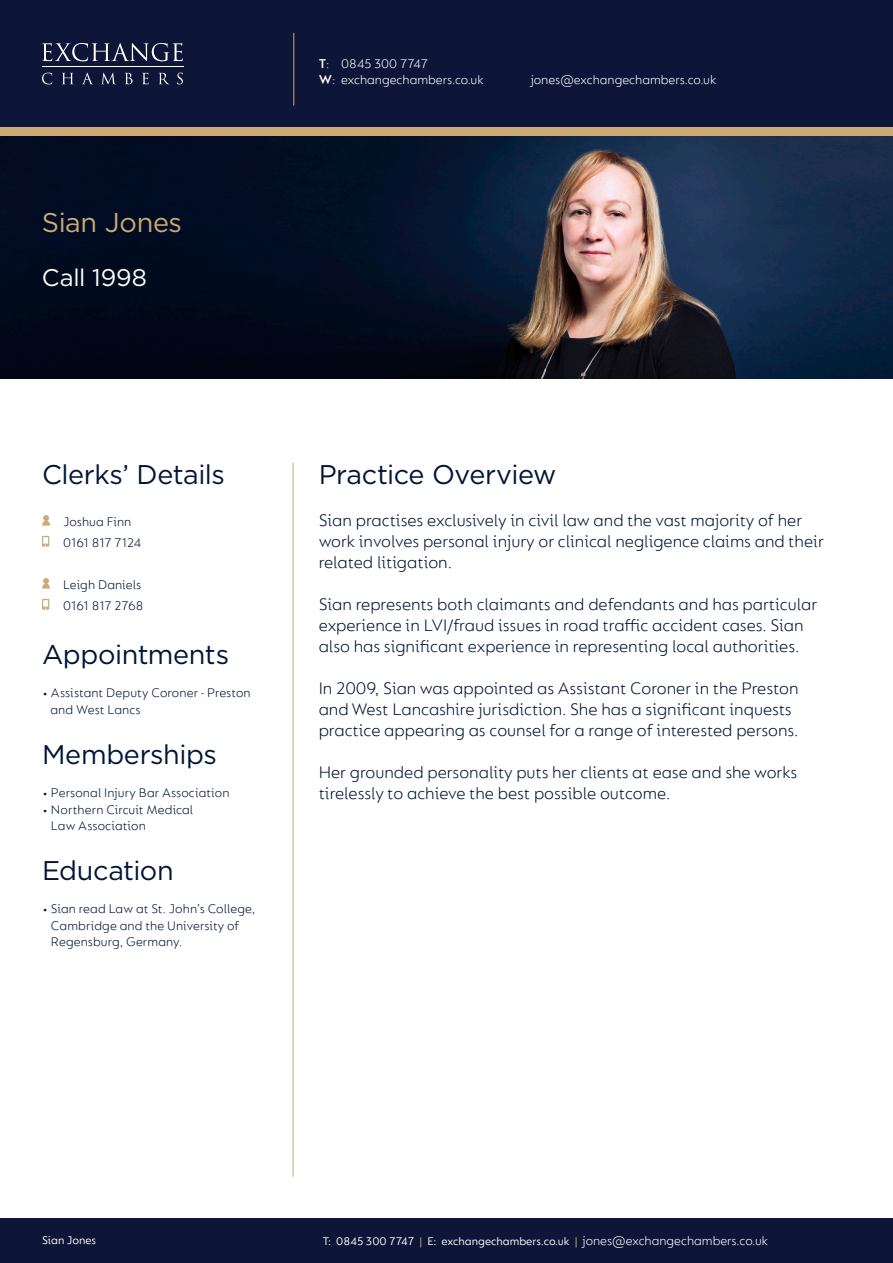
<style>
.page{position:relative;width:893px;height:1263px;background:#fff}
.page>*{position:absolute;margin:0;border:0;box-sizing:border-box;transform-origin:0 0}
.t1{font:27px "Gotham";letter-spacing:-.015em;color:#001537}
.t2{font:27px "Gotham";letter-spacing:-.015em;color:#cbaa76}
.t3{font:24px "Gotham";letter-spacing:-.005em;color:#fff}
.t4{font:300 18px/21px "FS Lucas";color:#001537}
.t5{font:300 13.5px/16.5px "FS Lucas";letter-spacing:.005em;color:#001537}
.t6{font:300 13.5px/16.2px "FS Lucas";color:#fff}
.t7{font:12px "FS Lucas";color:#fff}
.s1{font-weight:600}
.s2{color:#cbaa76}
</style>
<div class="page">
<div style="left:0;top:64px;width:893px;height:72px;background:#cbaa76"></div>
<div style="left:0;top:0;width:893px;height:127px;background:#0d1638"></div>
<div style="left:0;top:1219px;width:893px;height:44px;background:#0d1638"></div>
<hr style="left:42px;top:67px;width:142px;height:1px;background:#fff">
<svg style="left:42px;top:43px;width:141px;height:18px"></svg>
<svg style="left:42px;top:73px;width:10px;height:11px"></svg>
<svg style="left:62px;top:73px;width:11px;height:11px"></svg>
<svg style="left:82px;top:73px;width:11px;height:11px"></svg>
<svg style="left:102px;top:73px;width:13px;height:11px"></svg>
<svg style="left:125px;top:73px;width:8px;height:11px"></svg>
<svg style="left:142px;top:73px;width:7px;height:11px"></svg>
<svg style="left:159px;top:73px;width:10px;height:11px"></svg>
<svg style="left:177px;top:73px;width:6px;height:11px"></svg>
<hr style="left:293px;top:33px;width:1px;height:73px;background:#cbaa76">
<hr style="left:293px;top:463px;width:1px;height:714px;background:#cbaa76">
<img style="left:0;top:136px;width:893px;height:242px">
<svg style="left:42px;top:536px;width:7px;height:11px"></svg>
<svg style="left:42px;top:599px;width:7px;height:11px"></svg>
<svg style="left:42px;top:515px;width:8px;height:11px"></svg>
<svg style="left:42px;top:578px;width:8px;height:11px"></svg>
<p class="t2" style="left:42px;top:205px;width:142px">Sian Jones</p>
<p class="t3" style="left:42px;top:262px;width:107px">Call 1998</p>
<p class="t6" style="left:319px;top:55px;width:166px"><span class="s1">T</span>: 0845 300 7747<br><span class="s1">W</span>: exchangechambers.co.uk</p>
<p class="t6" style="left:531px;top:71px;width:187px">jones@exchangechambers.co.uk</p>
<p class="t1" style="left:42px;top:457px;width:184px">Clerks’ Details</p>
<p class="t5" style="left:63px;top:510px;width:80px;line-height:21px">Joshua Finn<br>0161 817 7124</p>
<p class="t5" style="left:63px;top:573px;width:82px;line-height:21px">Leigh Daniels<br>0161 817 2768</p>
<p class="t1" style="left:42px;top:637px;width:189px">Appointments</p>
<p class="t5" style="left:42px;top:684px;width:210px">• Assistant Deputy Coroner - Preston</p>
<p class="t5" style="left:51px;top:701px;width:92px">and West Lancs</p>
<p class="t1" style="left:42px;top:737px;width:176px">Memberships</p>
<p class="t5" style="left:42px;top:784px;width:189px">• Personal Injury Bar Association</p>
<p class="t5" style="left:51px;top:801px;width:144px;text-indent:-9px">• Northern Circuit Medical<br>Law Association</p>
<p class="t1" style="left:42px;top:853px;width:133px">Education</p>
<p class="t5" style="left:51px;top:900px;width:206px;text-indent:-9px">• Sian read Law at St. John’s College,<br>Cambridge and the University of<br>Regensburg, Germany.</p>
<p class="t1" style="left:319px;top:457px;width:239px">Practice Overview</p>
<p class="t4" style="left:319px;top:509px;width:507px">Sian practises exclusively in civil law and the vast majority of her work involves personal injury or clinical negligence claims and their related litigation.</p>
<p class="t4" style="left:319px;top:593px;width:500px">Sian represents both claimants and defendants and has particular experience in LVI/fraud issues in road traffic accident cases. Sian also has significant experience in representing local authorities.</p>
<p class="t4" style="left:319px;top:677px;width:481px">In 2009, Sian was appointed as Assistant Coroner in the Preston and West Lancashire jurisdiction. She has a significant inquests practice appearing as counsel for a range of interested persons.</p>
<p class="t4" style="left:319px;top:761px;width:480px">Her grounded personality puts her clients at ease and she works tirelessly to achieve the best possible outcome.</p>
<p class="t6" style="left:583px;top:1233px;width:187px">jones@exchangechambers.co.uk</p>
<p class="t7" style="left:42px;top:1233px;width:56px">Sian Jones</p>
<p class="t7" style="left:323px;top:1235px;width:256px">T: 0845 300 7747 <span class="s2">|</span> E: exchangechambers.co.uk <span class="s2">|</span></p>
</div>
